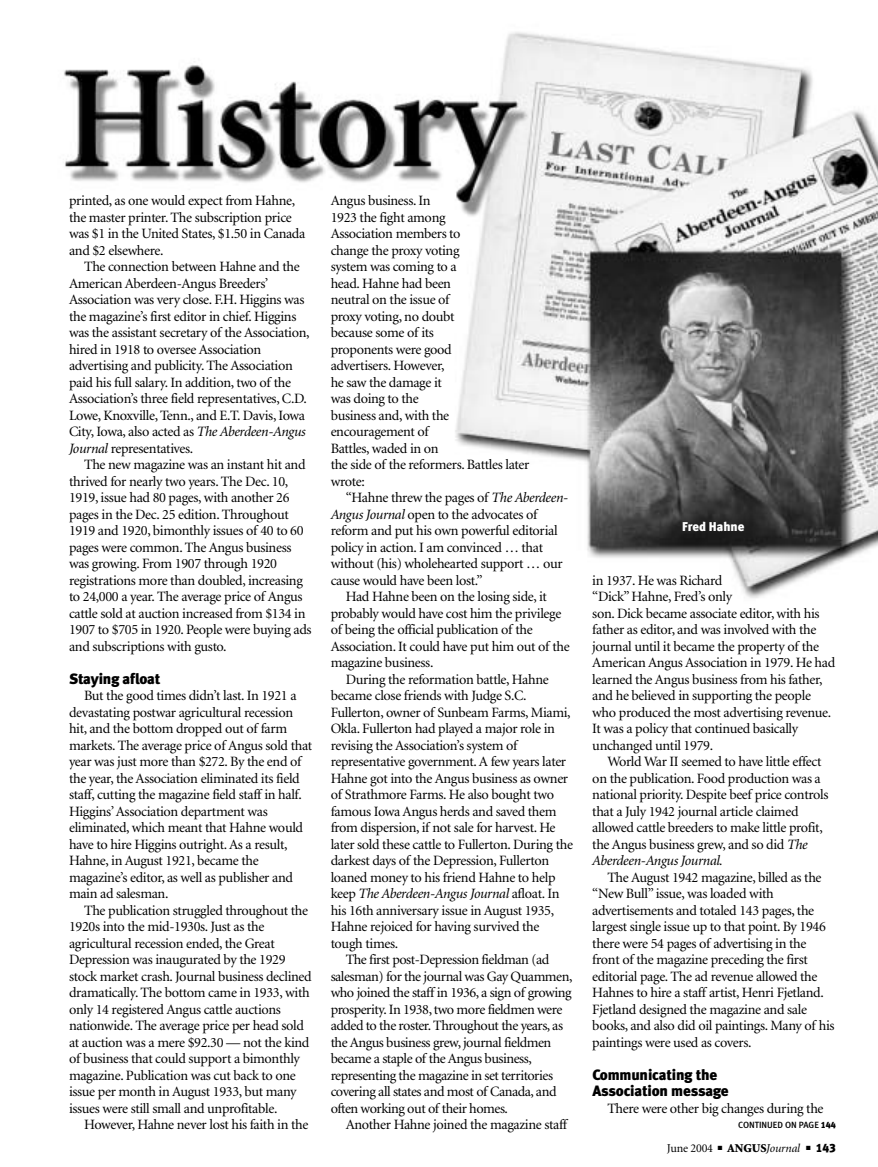
<style>
.page{position:relative;width:878px;height:1167px;background:#fff}
.page>*{position:absolute;margin:0;border:0;box-sizing:border-box;transform-origin:0 0}
.t1{font:15px/16.5px "Meta Black LF";letter-spacing:-.01em;color:#000}
.t2{font:14.25px/16.5px "Minion";letter-spacing:-.025em;color:#000}
.t3{font:italic 14.25px "Minion";letter-spacing:-.025em;color:#000}
.t4{font:12.75px "Meta Black LF";color:#fff}
.t5{font:12px "Minion";letter-spacing:-.015em;color:#000}
.t6{font:9px "Meta Medium LF";color:#000}
.s1{font-style:italic}
.s2{font-style:normal}
.s3{font-family:"Meta Black LF"}
.s4{font-weight:900}
</style>
<div class="page">
<img style="left:64px;top:32px;width:814px;height:566px">
<p class="t2" style="left:69px;top:194px;width:238px">printed, as one would expect from Hahne, the master printer. The subscription price was $1 in the United States, $1.50 in Canada and $2 elsewhere.</p>
<p class="t2" style="left:69px;top:260px;width:242px;text-indent:15px">The connection between Hahne and the American Aberdeen-Angus Breeders’ Association was very close. F.H. Higgins was the magazine’s first editor in chief. Higgins was the assistant secretary of the Association, hired in 1918 to oversee Association advertising and publicity. The Association paid his full salary. In addition, two of the Association’s three field representatives, C.D.<br>Lowe, Knoxville, Tenn., and E.T. Davis, Iowa City, Iowa, also acted as <span class="s1">The Aberdeen-Angus Journal</span> representatives.</p>
<p class="t2" style="left:69px;top:458px;width:244px;text-indent:15px">The new magazine was an instant hit and thrived for nearly two years. The Dec. 10, 1919, issue had 80 pages, with another 26 pages in the Dec. 25 edition. Throughout 1919 and 1920, bimonthly issues of 40 to 60 pages were common. The Angus business was growing. From 1907 through 1920 registrations more than doubled, increasing to 24,000 a year. The average price of Angus cattle sold at auction increased from $134 in 1907 to $705 in 1920. People were buying ads and subscriptions with gusto.</p>
<p class="t1" style="left:69px;top:671px;width:93px">Staying afloat</p>
<p class="t2" style="left:69px;top:689px;width:245px;text-indent:15px">But the good times didn’t last. In 1921 a devastating postwar agricultural recession hit, and the bottom dropped out of farm markets. The average price of Angus sold that year was just more than $272. By the end of the year, the Association eliminated its field staff, cutting the magazine field staff in half.<br>Higgins’ Association department was eliminated, which meant that Hahne would have to hire Higgins outright. As a result, Hahne, in August 1921, became the magazine’s editor, as well as publisher and main ad salesman.</p>
<p class="t2" style="left:69px;top:903px;width:244px;text-indent:15px">The publication struggled throughout the 1920s into the mid-1930s. Just as the agricultural recession ended, the Great Depression was inaugurated by the 1929 stock market crash. Journal business declined dramatically. The bottom came in 1933, with only 14 registered Angus cattle auctions nationwide. The average price per head sold at auction was a mere $92.30 — not the kind of business that could support a bimonthly magazine. Publication was cut back to one issue per month in August 1933, but many issues were still small and unprofitable.</p>
<p class="t2" style="left:84px;top:1118px;width:226px">However, Hahne never lost his faith in the</p>
<p class="t2" style="left:330px;top:194px;width:200px">Angus business. In<br>1923 the fight among<br>Association members to<br>change the proxy voting<br>system was coming to a<br>head. Hahne had been<br>neutral on the issue of<br>proxy voting, no doubt<br>because some of its<br>proponents were good<br>advertisers. However,<br>he saw the damage it<br>was doing to the<br>business and, with the encouragement of<br>Battles, waded in on<br>the side of the reformers. Battles later wrote:</p>
<p class="t2" style="left:345px;top:491px;width:224px">“Hahne threw the pages of <span class="s1">The Aberdeen-</span></p>
<p class="t2" style="left:330px;top:507px;width:208px"><span class="s1">Angus Journal</span> open to the advocates of</p>
<p class="t2" style="left:330px;top:524px;width:228px">reform and put his own powerful editorial</p>
<p class="t2" style="left:330px;top:540px;width:214px">policy in action. I am convinced … that</p>
<p class="t2" style="left:330px;top:557px;width:233px">without (his) wholehearted support … our</p>
<p class="t2" style="left:330px;top:573px;width:153px">cause would have been lost.”</p>
<p class="t2" style="left:345px;top:590px;width:203px">Had Hahne been on the losing side, it</p>
<p class="t2" style="left:330px;top:606px;width:232px">probably would have cost him the privilege</p>
<p class="t2" style="left:330px;top:623px;width:203px">of being the official publication of the</p>
<p class="t2" style="left:330px;top:639px;width:240px">Association. It could have put him out of the</p>
<p class="t2" style="left:330px;top:656px;width:104px">magazine business.</p>
<p class="t2" style="left:345px;top:672px;width:205px">During the reformation battle, Hahne</p>
<p class="t2" style="left:330px;top:689px;width:197px">became close friends with Judge S.C.</p>
<p class="t2" style="left:330px;top:705px;width:241px">Fullerton, owner of Sunbeam Farms, Miami,</p>
<p class="t2" style="left:330px;top:722px;width:226px">Okla. Fullerton had played a major role in</p>
<p class="t2" style="left:330px;top:738px;width:188px">revising the Association’s system of</p>
<p class="t2" style="left:330px;top:755px;width:237px">representative government. A few years later</p>
<p class="t2" style="left:330px;top:771px;width:239px">Hahne got into the Angus business as owner</p>
<p class="t2" style="left:330px;top:788px;width:225px">of Strathmore Farms. He also bought two</p>
<p class="t2" style="left:330px;top:804px;width:227px">famous Iowa Angus herds and saved them</p>
<p class="t2" style="left:330px;top:821px;width:226px">from dispersion, if not sale for harvest. He</p>
<p class="t2" style="left:330px;top:837px;width:244px">later sold these cattle to Fullerton. During the</p>
<p class="t2" style="left:330px;top:854px;width:220px">darkest days of the Depression, Fullerton</p>
<p class="t2" style="left:330px;top:870px;width:226px">loaned money to his friend Hahne to help</p>
<p class="t3" style="left:330px;top:888px;width:230px"><span class="s2">keep</span> The Aberdeen-Angus Journal <span class="s2">afloat. In</span></p>
<p class="t2" style="left:330px;top:903px;width:225px">his 16th anniversary issue in August 1935,</p>
<p class="t2" style="left:330px;top:920px;width:210px">Hahne rejoiced for having survived the</p>
<p class="t2" style="left:330px;top:936px;width:69px">tough times.</p>
<p class="t2" style="left:345px;top:953px;width:205px">The first post-Depression fieldman (ad</p>
<p class="t2" style="left:330px;top:969px;width:243px">salesman) for the journal was Gay Quammen,</p>
<p class="t2" style="left:330px;top:986px;width:242px">who joined the staff in 1936, a sign of growing</p>
<p class="t2" style="left:330px;top:1002px;width:233px">prosperity. In 1938, two more fieldmen were</p>
<p class="t2" style="left:330px;top:1019px;width:234px">added to the roster. Throughout the years, as</p>
<p class="t2" style="left:330px;top:1035px;width:222px">the Angus business grew, journal fieldmen</p>
<p class="t2" style="left:330px;top:1052px;width:203px">became a staple of the Angus business,</p>
<p class="t2" style="left:330px;top:1068px;width:224px">representing the magazine in set territories</p>
<p class="t2" style="left:330px;top:1085px;width:227px">covering all states and most of Canada, and</p>
<p class="t2" style="left:330px;top:1101px;width:179px">often working out of their homes.</p>
<p class="t2" style="left:345px;top:1118px;width:223px">Another Hahne joined the magazine staff</p>
<p class="t4" style="left:682px;top:522px;width:64px">Fred Hahne</p>
<p class="t2" style="left:592px;top:573px;width:244px">in 1937. He was Richard<br>“Dick” Hahne, Fred’s only<br>son. Dick became associate editor, with his father as editor, and was involved with the journal until it became the property of the American Angus Association in 1979. He had learned the Angus business from his father, and he believed in supporting the people who produced the most advertising revenue.<br>It was a policy that continued basically unchanged until 1979.</p>
<p class="t2" style="left:592px;top:755px;width:238px;text-indent:15px">World War II seemed to have little effect on the publication. Food production was a national priority. Despite beef price controls that a July 1942 journal article claimed allowed cattle breeders to make little profit, the Angus business grew, and so did <span class="s1">The Aberdeen-Angus Journal.</span></p>
<p class="t2" style="left:592px;top:870px;width:244px;text-indent:15px">The August 1942 magazine, billed as the “New Bull” issue, was loaded with advertisements and totaled 143 pages, the largest single issue up to that point. By 1946 there were 54 pages of advertising in the front of the magazine preceding the first editorial page. The ad revenue allowed the Hahnes to hire a staff artist, Henri Fjetland.<br>Fjetland designed the magazine and sale books, and also did oil paintings. Many of his paintings were used as covers.</p>
<p class="t1" style="left:592px;top:1067px;width:138px">Communicating the<br>Association message</p>
<p class="t2" style="left:607px;top:1101px;width:218px">There were other big changes during the</p>
<p class="t6" style="left:738px;top:1121px;width:99px">CONTINUED ON PAGE <span class="s3">144</span></p>
<p class="t5" style="left:667px;top:1144px;width:170px">June 2004 ■ <span class="s4">ANGUS</span><span class="s1">Journal</span> ■ <span class="s3">143</span></p>
</div>
